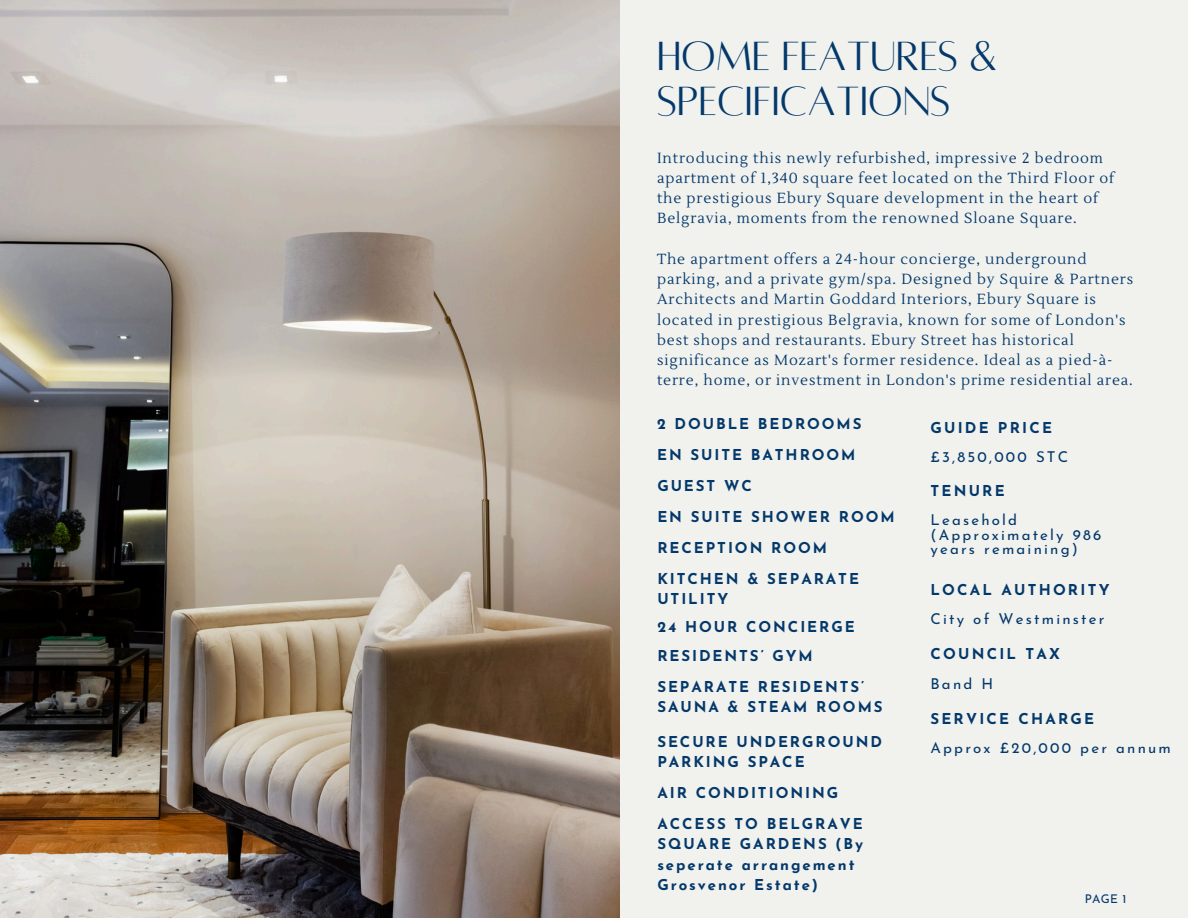
<style>
.page{position:relative;width:1188px;height:918px;background:#fff}
.page>*{position:absolute;margin:0;border:0;box-sizing:border-box;transform-origin:0 0}
.t1{font:45px/45px "Alta regular";color:#03386a}
.t2{font:700 15px/20.2px "Josefin Sans";letter-spacing:.13em;color:#03386a}
.t3{font:15px/14.7px "Josefin Sans";letter-spacing:.145em;color:#03386a}
.t4{font:14.55px/20.2px "Lustria";letter-spacing:.065em;color:#03386a}
.t5{font:12px "Josefin Sans";color:#03386a}
</style>
<div class="page">
<div style="left:526px;top:0;width:662px;height:918px;background:#efefeb"></div>
<img style="left:0;top:0;width:620px;height:918px">
<p class="t1" style="left:657px;top:34px;width:342px">HOME FEATURES &amp;<br>SPECIFICATIONS</p>
<h5 class="t4" style="left:657px;top:148px;width:459px">Introducing this newly refurbished, impressive 2 bedroom apartment of 1,340 square feet located on the Third Floor of the prestigious Ebury Square development in the heart of Belgravia, moments from the renowned Sloane Square.</h5>
<h2 class="t4" style="left:657px;top:249px;width:478px">The apartment offers a 24-hour concierge, underground parking, and a private gym/spa. Designed by Squire &amp; Partners Architects and Martin Goddard Interiors, Ebury Square is located in prestigious Belgravia, known for some of London's best shops and restaurants. Ebury Street has historical significance as Mozart's former residence. Ideal as a pied-à&shy;terre, home, or investment in London's prime residential area.</h2>
<h1 class="t2" style="left:657px;top:415px;width:206px">2 DOUBLE BEDROOMS</h1>
<h5 class="t2" style="left:657px;top:446px;width:200px">EN SUITE BATHROOM</h5>
<h5 class="t2" style="left:657px;top:477px;width:96px">GUEST WC</h5>
<h2 class="t2" style="left:657px;top:508px;width:239px">EN SUITE SHOWER ROOM</h2>
<h2 class="t2" style="left:657px;top:539px;width:171px">RECEPTION ROOM</h2>
<h2 class="t2" style="left:657px;top:570px;width:203px">KITCHEN &amp; SEPARATE<br>UTILITY</h2>
<h2 class="t2" style="left:657px;top:618px;width:199px">24 HOUR CONCIERGE</h2>
<h5 class="t2" style="left:657px;top:647px;width:157px">RESIDENTS’ GYM</h5>
<h5 class="t2" style="left:657px;top:678px;width:227px">SEPARATE RESIDENTS’<br>SAUNA &amp; STEAM ROOMS</h5>
<h2 class="t2" style="left:657px;top:733px;width:226px">SECURE UNDERGROUND<br>PARKING SPACE</h2>
<h4 class="t2" style="left:657px;top:784px;width:182px">AIR CONDITIONING</h4>
<h2 class="t2" style="left:657px;top:815px;width:207px">ACCESS TO BELGRAVE<br>SQUARE GARDENS (By seperate arrangement<br>Grosvenor Estate)</h2>
<h2 class="t2" style="left:931px;top:419px;width:123px">GUIDE PRICE</h2>
<h2 class="t3" style="left:931px;top:451px;width:139px">£3,850,000 STC</h2>
<h2 class="t2" style="left:931px;top:482px;width:76px">TENURE</h2>
<h3 class="t3" style="left:931px;top:514px;width:172px">Leasehold (Approximately 986 years remaining)</h3>
<h2 class="t2" style="left:931px;top:581px;width:181px">LOCAL AUTHORITY</h2>
<h2 class="t3" style="left:931px;top:613px;width:175px">City of Westminster</h2>
<h2 class="t2" style="left:931px;top:645px;width:131px">COUNCIL TAX</h2>
<h2 class="t3" style="left:931px;top:677px;width:64px">Band H</h2>
<h2 class="t2" style="left:931px;top:710px;width:165px">SERVICE CHARGE</h2>
<h2 class="t3" style="left:931px;top:742px;width:242px">Approx £20,000 per annum</h2>
<h5 class="t5" style="left:1085px;top:894px;width:43px">PAGE 1</h5>
</div>
